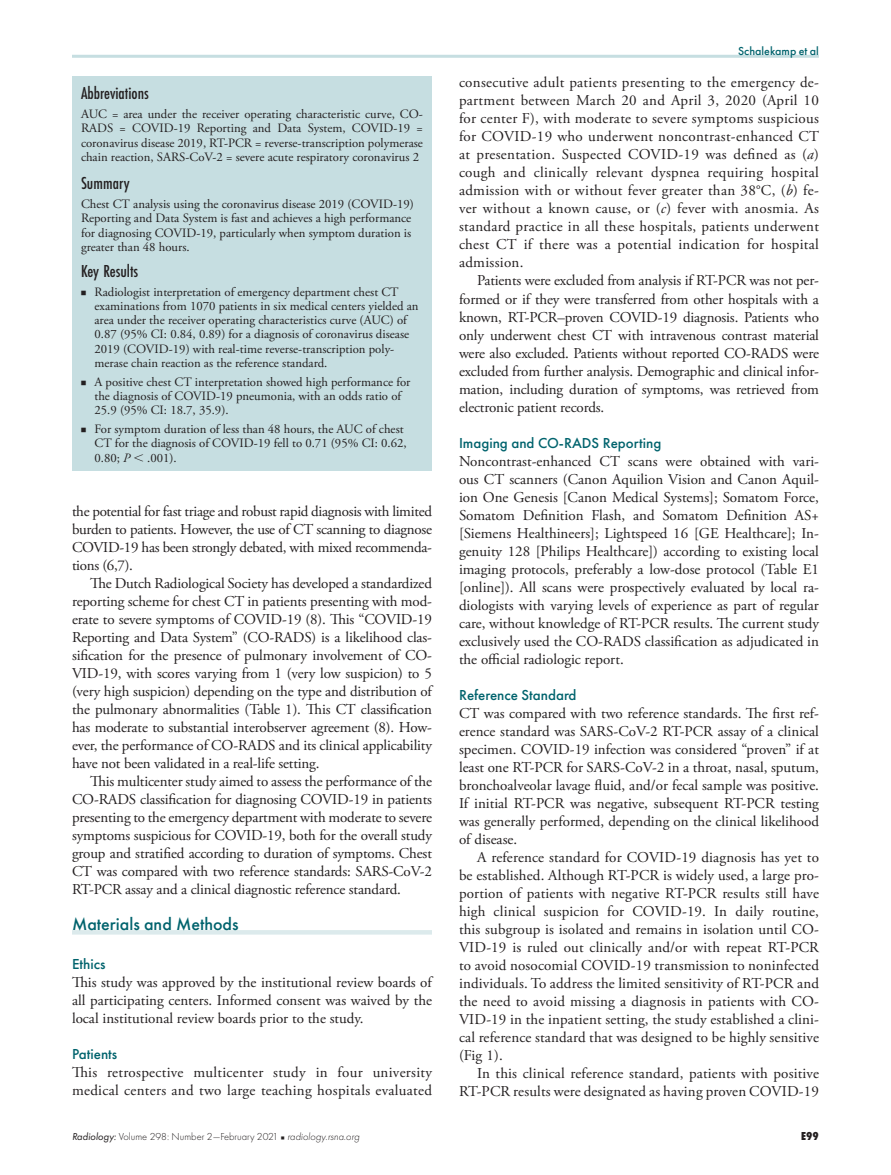
<style>
.page{position:relative;width:891px;height:1175px;background:#fff}
.page>*{position:absolute;margin:0;border:0;box-sizing:border-box;transform-origin:0 0}
.t1{font:500 18px "Futura PT Cond";color:#231f20}
.t2{font:500 18px "Futura PT";color:#00636d}
.t3{font:15px/18px "Adobe Garamond Pro";color:#231f20;text-align:justify}
.t4{font:15px/18px "Adobe Garamond Pro";letter-spacing:.02em;color:#231f20}
.t5{font:500 15px "Futura PT";color:#00636d}
.t6{font:12.75px/14.2px "Adobe Garamond Pro";color:#231f20}
.t7{font:500 12px "Futura PT";color:#00636d}
.t8{font:800 12px "Futura PT Cond";color:#231f20}
.t9{font:300 10.5px "Futura PT";color:#231f20}
.s1{font-family:"Universal Newswith Comm Pi";font-size:9px}
.s2{font-style:italic}
.s3{font-family:"Universal Greekwith Math Pi"}
.s4{font-weight:400;font-style:italic}
.s5{font-family:"Universal Newswith Comm Pi";font-weight:400;font-size:6px}
</style>
<div class="page">
<hr style="left:72px;top:55px;width:747px;height:3px;background:#c6dee1">
<div style="left:72px;top:76px;width:360px;height:394px;background:#c6dee1"></div>
<hr style="left:72px;top:930px;width:360px;height:4px;background:#dceaec">
<p class="t1" style="left:81px;top:83px;width:69px">Abbreviations</p>
<p class="t6" style="left:81px;top:107px;width:344px;text-align:justify">AUC = area under the receiver operating characteristic curve, CO-RADS = COVID-19 Reporting and Data System, COVID-19 = coronavirus disease 2019, RT-PCR = reverse-transcription polymerase chain reaction, SARS-CoV-2 = severe acute respiratory coronavirus 2</p>
<p class="t1" style="left:81px;top:173px;width:50px">Summary</p>
<p class="t6" style="left:81px;top:197px;width:334px">Chest CT analysis using the coronavirus disease 2019 (COVID-19)<br>Reporting and Data System is fast and achieves a high performance for diagnosing COVID-19, particularly when symptom duration is greater than 48 hours.</p>
<p class="t1" style="left:81px;top:260px;width:59px">Key Results</p>
<p class="t6" style="left:94px;top:285px;width:326px;text-indent:-14px"><span class="s1">n</span> Radiologist interpretation of emergency department chest CT examinations from 1070 patients in six medical centers yielded an area under the receiver operating characteristics curve (AUC) of 0.87 (95% CI: 0.84, 0.89) for a diagnosis of coronavirus disease 2019 (COVID-19) with real-time reverse-transcription poly&shy;merase chain reaction as the reference standard.</p>
<p class="t6" style="left:94px;top:375px;width:317px;text-indent:-14px"><span class="s1">n</span> A positive chest CT interpretation showed high performance for the diagnosis of COVID-19 pneumonia, with an odds ratio of<br>25.9 (95% CI: 18.7, 35.9).</p>
<p class="t6" style="left:94px;top:422px;width:314px;text-indent:-14px"><span class="s1">n</span> For symptom duration of less than 48 hours, the AUC of chest<br>CT for the diagnosis of COVID-19 fell to 0.71 (95% CI: 0.62,<br>0.80; <span class="s2">P</span> <span class="s3">,</span> .001).</p>
<p class="t3" style="left:72px;top:502px;width:362px">the potential for fast triage and robust rapid diagnosis with limited burden to patients. However, the use of CT scanning to diagnose COVID-19 has been strongly debated, with mixed recommenda&shy;tions (6,7).</p>
<p class="t3" style="left:72px;top:574px;width:362px;text-indent:18px">The Dutch Radiological Society has developed a standardized reporting scheme for chest CT in patients presenting with mod&shy;erate to severe symptoms of COVID-19 (8). This “COVID-19<br>Reporting and Data System” (CO-RADS) is a likelihood clas&shy;sification for the presence of pulmonary involvement of CO-VID-19, with scores varying from 1 (very low suspicion) to 5 (very high suspicion) depending on the type and distribution of the pulmonary abnormalities (Table 1). This CT classification has moderate to substantial interobserver agreement (8). How&shy;ever, the performance of CO-RADS and its clinical applicability have not been validated in a real-life setting.</p>
<p class="t3" style="left:72px;top:772px;width:362px;text-indent:18px">This multicenter study aimed to assess the performance of the CO-RADS classification for diagnosing COVID-19 in patients presenting to the emergency department with moderate to severe symptoms suspicious for COVID-19, both for the overall study group and stratified according to duration of symptoms. Chest CT was compared with two reference standards: SARS-CoV-2<br>RT-PCR assay and a clinical diagnostic reference standard.</p>
<p class="t2" style="left:72px;top:913px;width:168px">Materials and Methods</p>
<p class="t5" style="left:72px;top:955px;width:35px">Ethics</p>
<p class="t3" style="left:72px;top:973px;width:362px">This study was approved by the institutional review boards of all participating centers. Informed consent was waived by the local institutional review boards prior to the study.</p>
<p class="t5" style="left:72px;top:1045px;width:47px">Patients</p>
<p class="t4" style="left:72px;top:1063px;width:362px">This retrospective multicenter study in four university medical centers and two large teaching hospitals evaluated</p>
<p class="t7" style="left:738px;top:44px;width:82px">Schalekamp et al</p>
<p class="t3" style="left:459px;top:74px;width:362px">consecutive adult patients presenting to the emergency de&shy;partment between March 20 and April 3, 2020 (April 10 for center F), with moderate to severe symptoms suspicious for COVID-19 who underwent noncontrast-enhanced CT at presentation. Suspected COVID-19 was defined as (<span class="s2">a</span>) cough and clinically relevant dyspnea requiring hospital admission with or without fever greater than 38°C, (<span class="s2">b</span>) fe&shy;ver without a known cause, or (<span class="s2">c</span>) fever with anosmia. As standard practice in all these hospitals, patients underwent chest CT if there was a potential indication for hospital admission.</p>
<p class="t3" style="left:459px;top:272px;width:362px;text-indent:18px">Patients were excluded from analysis if RT-PCR was not per&shy;formed or if they were transferred from other hospitals with a known, RT-PCR–proven COVID-19 diagnosis. Patients who only underwent chest CT with intravenous contrast material were also excluded. Patients without reported CO-RADS were excluded from further analysis. Demographic and clinical infor&shy;mation, including duration of symptoms, was retrieved from electronic patient records.</p>
<p class="t5" style="left:459px;top:433px;width:204px">Imaging and CO-RADS Reporting</p>
<p class="t3" style="left:459px;top:452px;width:362px">Noncontrast-enhanced CT scans were obtained with vari&shy;ous CT scanners (Canon Aquilion Vision and Canon Aquil&shy;ion One Genesis [Canon Medical Systems]; Somatom Force, Somatom Definition Flash, and Somatom Definition AS+ [Siemens Healthineers]; Lightspeed 16 [GE Healthcare]; In&shy;genuity 128 [Philips Healthcare]) according to existing local imaging protocols, preferably a low-dose protocol (Table E1 [online]). All scans were prospectively evaluated by local ra&shy;diologists with varying levels of experience as part of regular care, without knowledge of RT-PCR results. The current study exclusively used the CO-RADS classification as adjudicated in the official radiologic report.</p>
<p class="t5" style="left:459px;top:685px;width:119px">Reference Standard</p>
<p class="t3" style="left:459px;top:704px;width:362px">CT was compared with two reference standards. The first ref&shy;erence standard was SARS-CoV-2 RT-PCR assay of a clinical specimen. COVID-19 infection was considered “proven” if at least one RT-PCR for SARS-CoV-2 in a throat, nasal, sputum, bronchoalveolar lavage fluid, and/or fecal sample was positive.<br>If initial RT-PCR was negative, subsequent RT-PCR testing was generally performed, depending on the clinical likelihood of disease.</p>
<p class="t3" style="left:459px;top:848px;width:362px;text-indent:18px">A reference standard for COVID-19 diagnosis has yet to be established. Although RT-PCR is widely used, a large pro&shy;portion of patients with negative RT-PCR results still have high clinical suspicion for COVID-19. In daily routine, this subgroup is isolated and remains in isolation until CO-VID-19 is ruled out clinically and/or with repeat RT-PCR to avoid nosocomial COVID-19 transmission to noninfected individuals. To address the limited sensitivity of RT-PCR and the need to avoid missing a diagnosis in patients with CO-VID-19 in the inpatient setting, the study established a clini&shy;cal reference standard that was designed to be highly sensitive (Fig 1).</p>
<p class="t3" style="left:459px;top:1064px;width:362px;text-align:right">In this clinical reference standard, patients with positive<br>RT-PCR results were designated as having proven COVID-19</p>
<p class="t9" style="left:72px;top:1131px;width:289px"><span class="s4">Radiology:</span> Volume 298: Number 2—February 2021 <span class="s5">n</span> <span class="s2">radiology.rsna.org</span></p>
<p class="t8" style="left:801px;top:1129px;width:19px">E99</p>
</div>
